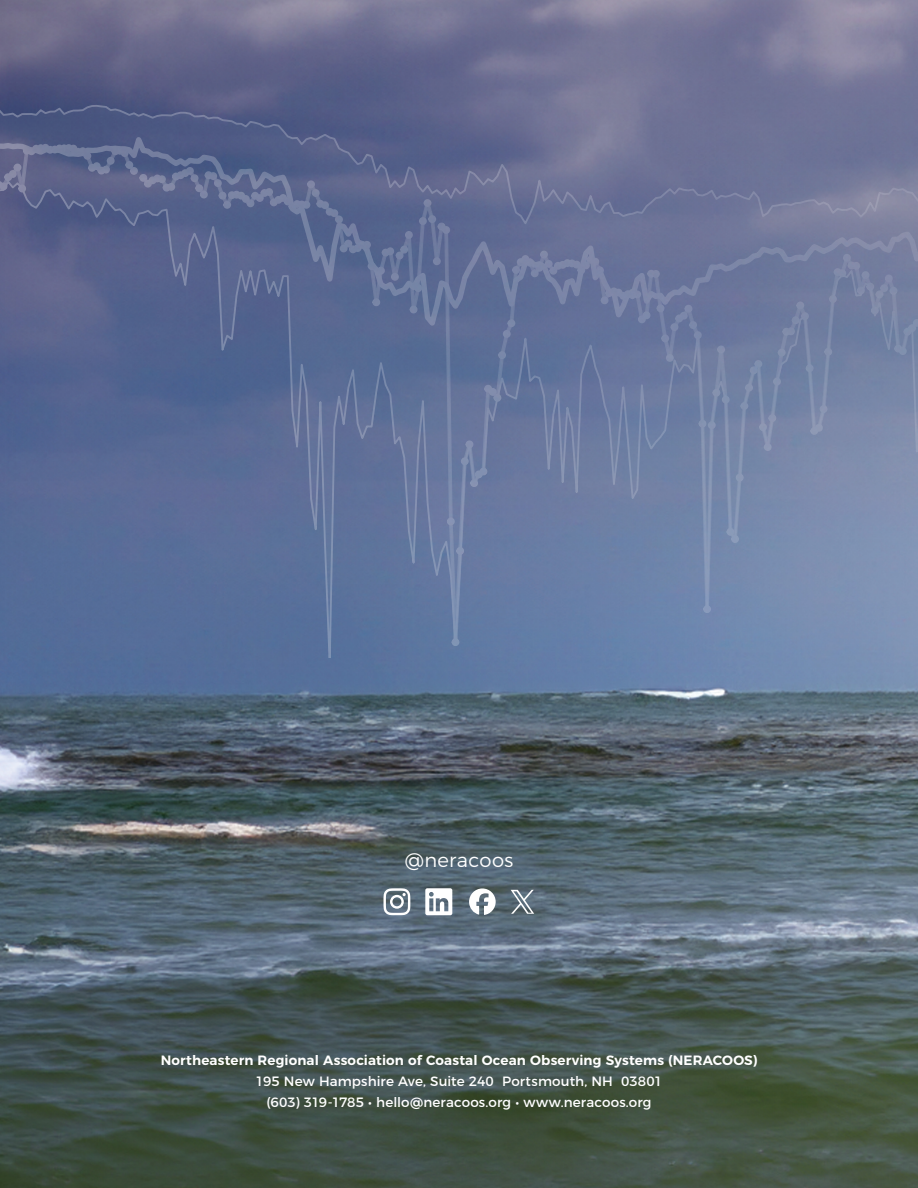
<style>
.page{position:relative;width:918px;height:1188px;background:#fff}
.page>*{position:absolute;margin:0;border:0;box-sizing:border-box;transform-origin:0 0}
.t1{font:300 19.5px "Montserrat";letter-spacing:.02em;color:#fff}
.t2{font:13.5px "Montserrat";letter-spacing:.01em;color:#fff}
.t3{font:600 13.5px "Montserrat";letter-spacing:.01em;color:#fff}
</style>
<div class="page">
<img style="left:0;top:0;width:918px;height:1188px">
<svg style="left:0;top:103px;width:918px;height:21px;background:#60678c"></svg>
<svg style="left:0;top:334px;width:918px;height:324px;background:#586c97"></svg>
<div style="left:452px;top:638px;width:7px;height:8px;background:#7f94b4;border:2px solid #fff;border-radius:50%"></div>
<svg style="left:142px;top:334px;width:776px;height:310px;background:#687ba1"></svg>
<svg style="left:0;top:124px;width:918px;height:210px;background:#646d93"></svg>
<svg style="left:425px;top:888px;width:27px;height:27px"></svg>
<svg style="left:511px;top:890px;width:23px;height:24px"></svg>
<svg style="left:469px;top:888px;width:27px;height:27px"></svg>
<svg style="left:383px;top:888px;width:27px;height:27px"></svg>
<p class="t1" style="left:405px;top:845px;width:110px">@neracoos</p>
<p class="t3" style="left:161px;top:1049px;width:598px">Northeastern Regional Association of Coastal Ocean Observing Systems (NERACOOS)</p>
<p class="t2" style="left:256px;top:1070px;width:408px">195 New Hampshire Ave, Suite 240 Portsmouth, NH 03801</p>
<p class="t2" style="left:266px;top:1091px;width:387px">(603) 319-1785 • hello@neracoos.org • www.neracoos.org</p>
</div>
